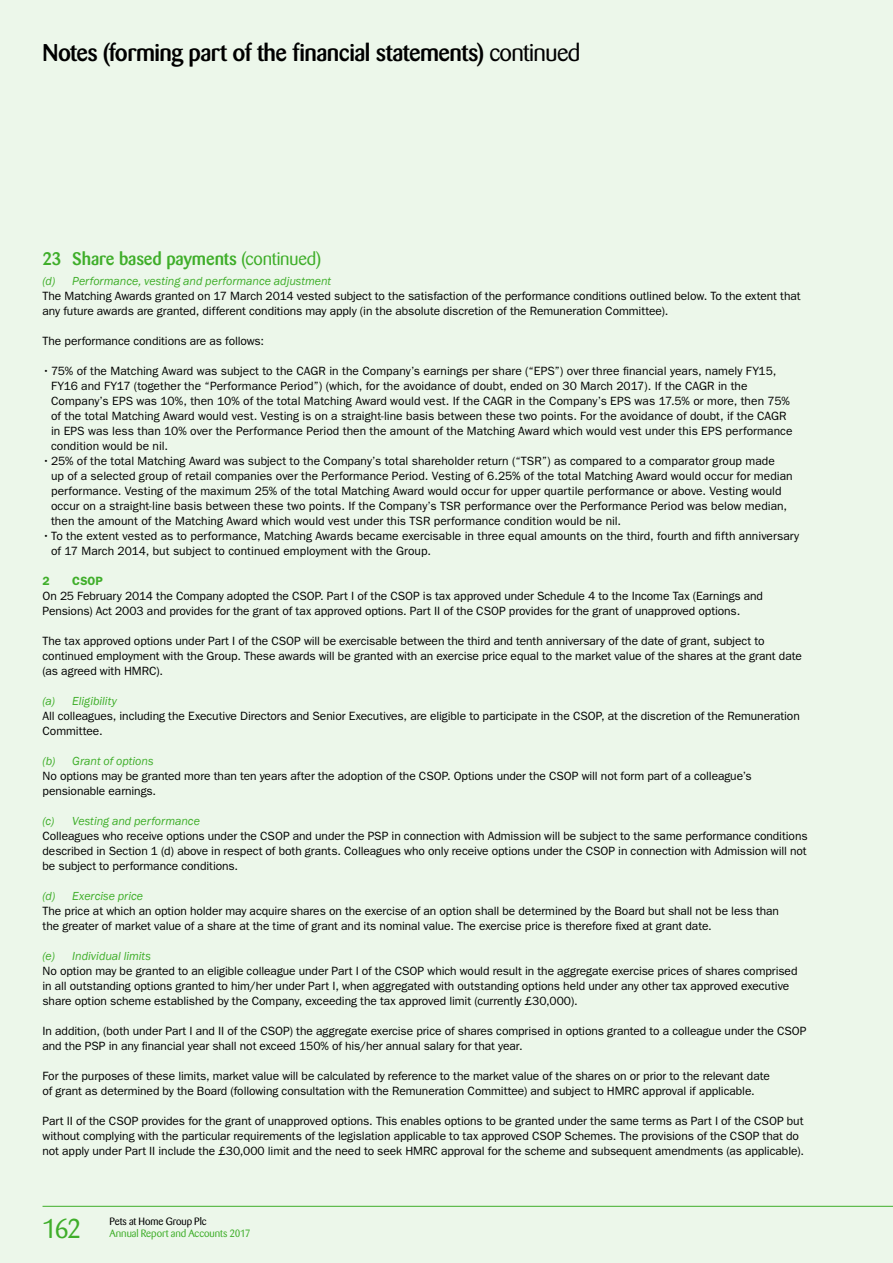
<style>
.page{position:relative;width:893px;height:1263px;background:#ecf7ea}
.page>*{position:absolute;margin:0;border:0;box-sizing:border-box;transform-origin:0 0}
.t1{font:27px "Barmeno";color:#3fae2a}
.t2{font:500 24px "Barmeno";letter-spacing:-.02em;color:#000}
.t3{font:500 18px "Barmeno";letter-spacing:-.01em;color:#3fae2a}
.t4{font:12px/15px "ITC Franklin Gothic Std";letter-spacing:-.005em;color:#000}
.t5{font:italic 12px "Franklin Gothic";color:#3fae2a}
.t6{font:600 12px "ITC Franklin Gothic Std";color:#3fae2a}
.t7{font:10.5px "Barmeno";letter-spacing:-.005em;color:#3fae2a}
.t8{font:10.5px "Barmeno";letter-spacing:-.005em;color:#000}
.s1{font-weight:400}
</style>
<div class="page">
<hr style="left:43px;top:1206px;width:850px;height:1px;background:#3fae2a">
<h2 class="t2" style="left:43px;top:38px;width:539px">Notes (forming part of the financial statements) <span class="s1">continued</span></h2>
<h3 class="t3" style="left:43px;top:248px;width:280px">23 Share based payments <span class="s1">(continued)</span></h3>
<p class="t5" style="left:43px;top:273px;width:290px">(d) Performance, vesting and performance adjustment</p>
<p class="t4" style="left:43px;top:288px;width:760px">The Matching Awards granted on 17 March 2014 vested subject to the satisfaction of the performance conditions outlined below. To the extent that any future awards are granted, different conditions may apply (in the absolute discretion of the Remuneration Committee).</p>
<p class="t4" style="left:43px;top:333px;width:223px">The performance conditions are as follows:</p>
<p class="t4" style="left:51px;top:363px;width:743px;text-indent:-9px">•75% of the Matching Award was subject to the CAGR in the Company’s earnings per share (“EPS”) over three financial years, namely FY15, FY16 and FY17 (together the “Performance Period”) (which, for the avoidance of doubt, ended on 30 March 2017). If the CAGR in the Company’s EPS was 10%, then 10% of the total Matching Award would vest. If the CAGR in the Company’s EPS was 17.5% or more, then 75% of the total Matching Award would vest. Vesting is on a straight-line basis between these two points. For the avoidance of doubt, if the CAGR in EPS was less than 10% over the Performance Period then the amount of the Matching Award which would vest under this EPS performance condition would be nil.</p>
<p class="t4" style="left:51px;top:453px;width:743px;text-indent:-9px">•25% of the total Matching Award was subject to the Company’s total shareholder return (“TSR”) as compared to a comparator group made<br>up of a selected group of retail companies over the Performance Period. Vesting of 6.25% of the total Matching Award would occur for median performance. Vesting of the maximum 25% of the total Matching Award would occur for upper quartile performance or above. Vesting would occur on a straight-line basis between these two points. If the Company’s TSR performance over the Performance Period was below median, then the amount of the Matching Award which would vest under this TSR performance condition would be nil.</p>
<p class="t4" style="left:51px;top:528px;width:750px;text-indent:-9px">•To the extent vested as to performance, Matching Awards became exercisable in three equal amounts on the third, fourth and fifth anniversary of 17 March 2014, but subject to continued employment with the Group.</p>
<p class="t6" style="left:43px;top:574px;width:9px">2</p>
<p class="t6" style="left:72px;top:574px;width:32px">CSOP</p>
<p class="t4" style="left:43px;top:588px;width:722px">On 25 February 2014 the Company adopted the CSOP. Part I of the CSOP is tax approved under Schedule 4 to the Income Tax (Earnings and<br>Pensions) Act 2003 and provides for the grant of tax approved options. Part II of the CSOP provides for the grant of unapproved options.</p>
<p class="t4" style="left:43px;top:633px;width:761px">The tax approved options under Part I of the CSOP will be exercisable between the third and tenth anniversary of the date of grant, subject to continued employment with the Group. These awards will be granted with an exercise price equal to the market value of the shares at the grant date (as agreed with HMRC).</p>
<p class="t5" style="left:43px;top:693px;width:76px">(a) Eligibility</p>
<p class="t4" style="left:43px;top:708px;width:759px">All colleagues, including the Executive Directors and Senior Executives, are eligible to participate in the CSOP, at the discretion of the Remuneration<br>Committee.</p>
<p class="t5" style="left:43px;top:753px;width:113px">(b) Grant of options</p>
<p class="t4" style="left:43px;top:768px;width:711px">No options may be granted more than ten years after the adoption of the CSOP. Options under the CSOP will not form part of a colleague’s pensionable earnings.</p>
<p class="t5" style="left:43px;top:813px;width:159px">(c) Vesting and performance</p>
<p class="t4" style="left:43px;top:828px;width:766px;text-align:justify">Colleagues who receive options under the CSOP and under the PSP in connection with Admission will be subject to the same performance conditions described in Section 1 (d) above in respect of both grants. Colleagues who only receive options under the CSOP in connection with Admission will not be subject to performance conditions.</p>
<p class="t5" style="left:43px;top:888px;width:102px">(d) Exercise price</p>
<p class="t4" style="left:43px;top:903px;width:738px">The price at which an option holder may acquire shares on the exercise of an option shall be determined by the Board but shall not be less than the greater of market value of a share at the time of grant and its nominal value. The exercise price is therefore fixed at grant date.</p>
<p class="t5" style="left:43px;top:948px;width:110px">(e) Individual limits</p>
<p class="t4" style="left:43px;top:963px;width:756px">No option may be granted to an eligible colleague under Part I of the CSOP which would result in the aggregate exercise prices of shares comprised in all outstanding options granted to him/her under Part I, when aggregated with outstanding options held under any other tax approved executive share option scheme established by the Company, exceeding the tax approved limit (currently £30,000).</p>
<p class="t4" style="left:43px;top:1023px;width:765px">In addition, (both under Part I and II of the CSOP) the aggregate exercise price of shares comprised in options granted to a colleague under the CSOP and the PSP in any financial year shall not exceed 150% of his/her annual salary for that year.</p>
<p class="t4" style="left:43px;top:1068px;width:729px">For the purposes of these limits, market value will be calculated by reference to the market value of the shares on or prior to the relevant date of grant as determined by the Board (following consultation with the Remuneration Committee) and subject to HMRC approval if applicable.</p>
<p class="t4" style="left:43px;top:1113px;width:763px">Part II of the CSOP provides for the grant of unapproved options. This enables options to be granted under the same terms as Part I of the CSOP but without complying with the particular requirements of the legislation applicable to tax approved CSOP Schemes. The provisions of the CSOP that do not apply under Part II include the £30,000 limit and the need to seek HMRC approval for the scheme and subsequent amendments (as applicable).</p>
<p class="t8" style="left:109px;top:1216px;width:99px">Pets at Home Group Plc</p>
<h1 class="t1" style="left:43px;top:1213px;width:41px">162</h1>
<p class="t7" style="left:109px;top:1228px;width:142px">Annual Report and Accounts 2017</p>
</div>
